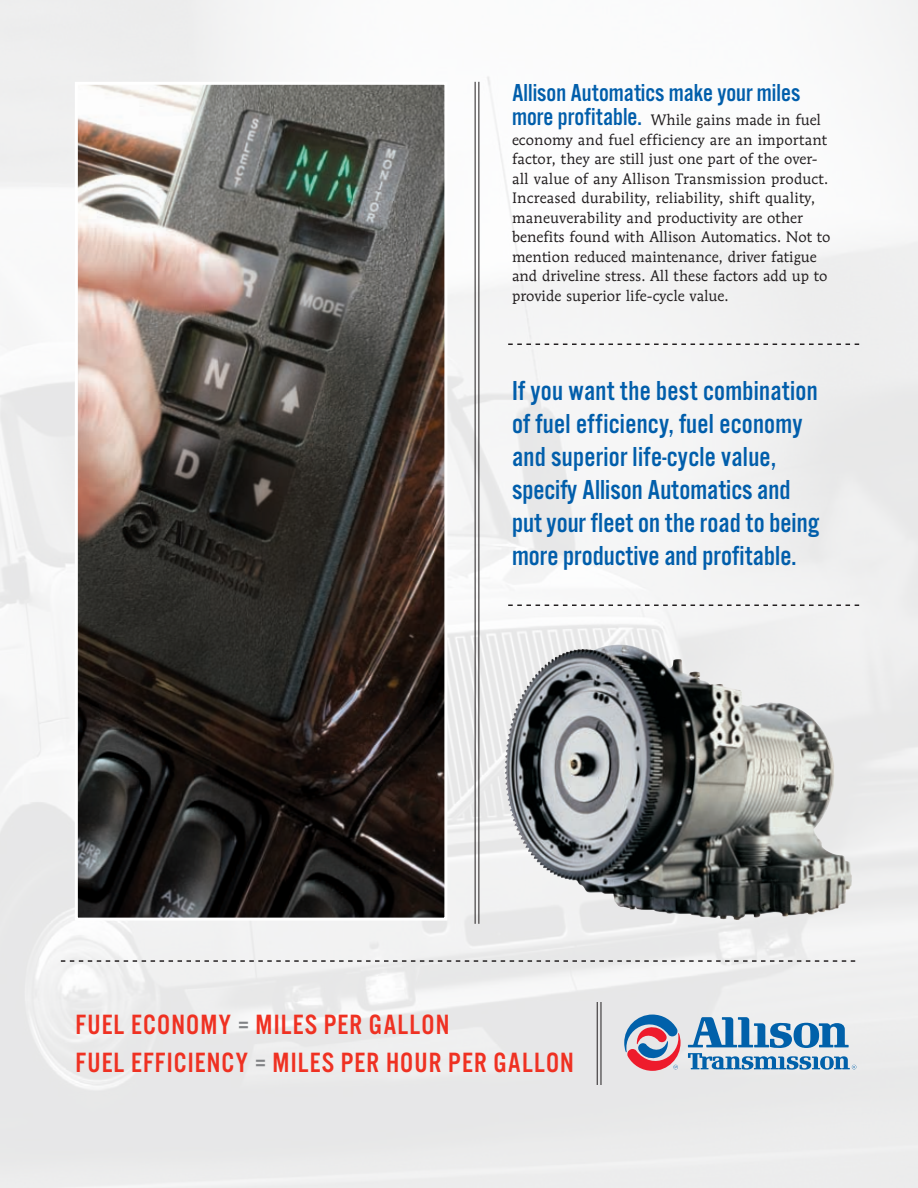
<style>
.page{position:relative;width:918px;height:1188px;background:#fff}
.page>*{position:absolute;margin:0;border:0;box-sizing:border-box;transform-origin:0 0}
.t1{font:28.95px "Alternate Gothic EF No Three";color:#ef3122}
.t2{font:28.5px/33px "Alternate Gothic EF No Three";letter-spacing:.01em;color:#015eab}
.t3{font:25.5px "Alternate Gothic EF No Three";color:#015eab}
.t4{font:15px/19.6px "Mendoza Roman";color:#231f20}
.s1{font-family:"Alternate Gothic EF No Three";font-size:25.5px;color:#015eab}
.s2{font-size:26.55px;color:#808285}
</style>
<div class="page">
<img style="left:0;top:0;width:918px;height:1188px">
<svg style="left:508px;top:344px;width:351px;height:1px"></svg>
<svg style="left:508px;top:604px;width:351px;height:2px"></svg>
<hr style="left:478px;top:82px;width:1px;height:842px;background:#231f20">
<hr style="left:475px;top:82px;width:1px;height:842px;background:#231f20">
<hr style="left:601px;top:1002px;width:1px;height:83px;background:#231f20">
<hr style="left:597px;top:1002px;width:1px;height:83px;background:#231f20">
<svg style="left:623px;top:1013px;width:59px;height:59px;background:#b195ab"></svg>
<svg style="left:688px;top:1017px;width:168px;height:53px;background:#8bb3d1"></svg>
<svg style="left:61px;top:960px;width:794px;height:2px"></svg>
<img style="left:512px;top:645px;width:103px;height:78px">
<img style="left:79px;top:86px;width:364px;height:831px">
<div style="left:75px;top:82px;width:372px;height:839px;border:3px solid #fff"></div>
<h3 class="t3" style="left:512px;top:80px;width:290px">Allison Automatics make your miles</h3>
<p class="t4" style="left:512px;top:110px;width:320px"><span class="s1">more profitable.</span> While gains made in fuel economy and fuel efficiency are an important factor, they are still just one part of the over&shy;all value of any Allison Transmission product.<br>Increased durability, reliability, shift quality, maneuverability and productivity are other benefits found with Allison Automatics. Not to mention reduced maintenance, driver fatigue and driveline stress. All these factors add up to provide superior life-cycle value.</p>
<h2 class="t2" style="left:512px;top:374px;width:309px">If you want the best combination of fuel efficiency, fuel economy and superior life-cycle value, specify Allison Automatics and put your fleet on the road to being more productive and profitable.</h2>
<h1 class="t1" style="left:76px;top:1010px;width:71px">Fuel economy</h1>
<h1 class="t1" style="left:238px;top:1010px;width:31px"><span class="s2">=</span> miles</h1>
<h1 class="t1" style="left:324px;top:1010px;width:60px">per gallon</h1>
<h1 class="t1" style="left:76px;top:1047px;width:69px">Fuel efficiency</h1>
<h1 class="t1" style="left:255px;top:1047px;width:31px"><span class="s2">=</span> miles</h1>
<h1 class="t1" style="left:341px;top:1047px;width:60px">per hour</h1>
<h1 class="t1" style="left:448px;top:1047px;width:60px">per gallon</h1>
</div>
